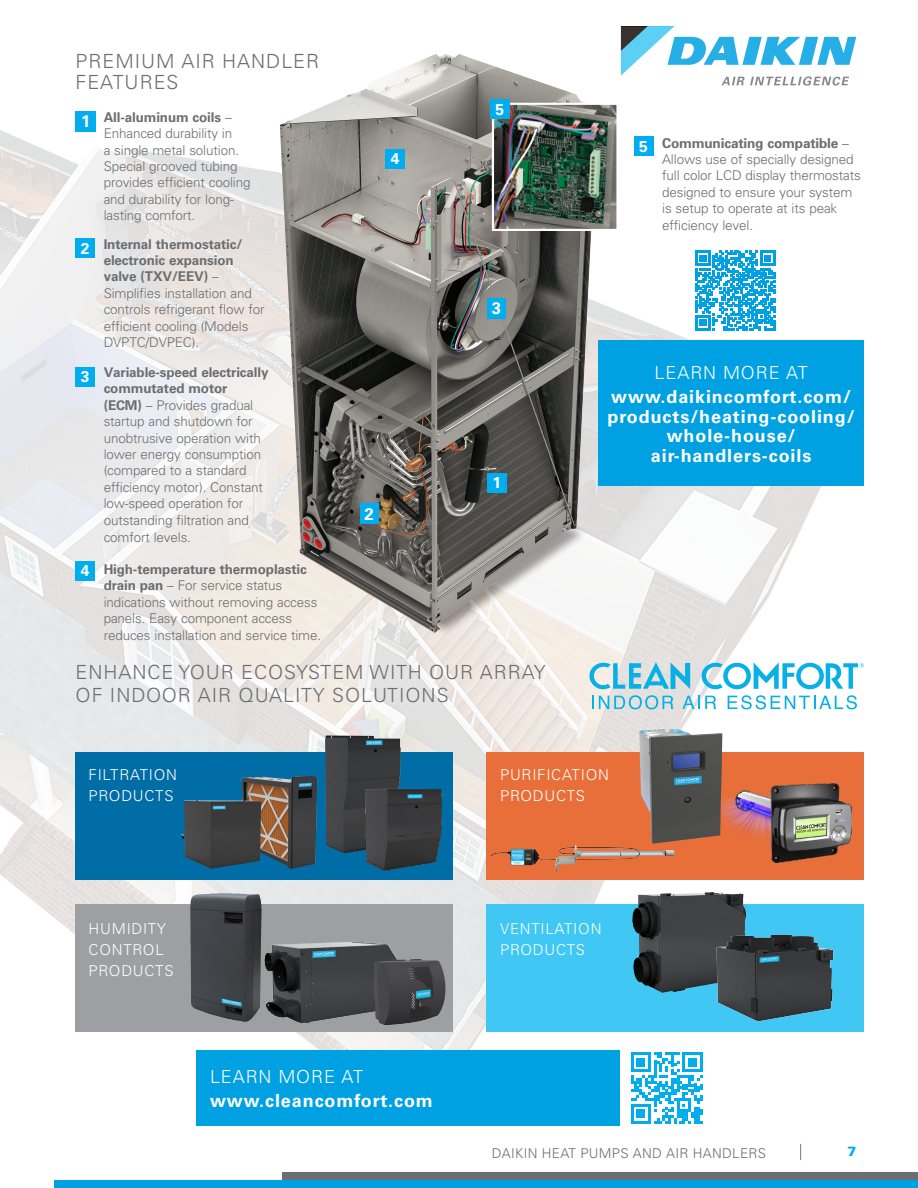
<style>
.page{position:relative;width:918px;height:1188px;background:#fff}
.page>*{position:absolute;margin:0;border:0;box-sizing:border-box;transform-origin:0 0}
.t1{font:300 19.5px/21px "Univers LT Std";letter-spacing:.05em;color:#6c6d70}
.t2{font:700 18px/19.5px "Univers LT Std";letter-spacing:.05em;color:#fff;text-align:center}
.t3{font:300 18px "Univers LT Std";letter-spacing:.05em;color:#fff}
.t4{font:700 16.8px "Univers LT Std";color:#fff}
.t5{font:700 15.75px "Univers LT Std";color:#fff}
.t6{font:300 15px/21px "Univers LT Std";letter-spacing:.05em;color:#fff}
.Hanging_Indent_1{font:300 13.5px/16.4px "Univers";letter-spacing:-.01em;color:#6c6d70}
.Pg{font:300 13.5px "Univers";letter-spacing:.02em;color:#6c6d70}
.Pg-2{font:900 13.5px "Univers LT Std";color:#00aeef}
.s1{font-family:"Univers LT Std";font-weight:700}
.s2{font-weight:700}
</style>
<div class="page">
<img style="left:0;top:27px;width:864px;height:1122px">
<div style="left:76px;top:239px;width:19px;height:19px;background:#00aeef"></div>
<div style="left:76px;top:367px;width:19px;height:19px;background:#00aeef"></div>
<div style="left:76px;top:111px;width:20px;height:20px;background:#00aeef"></div>
<svg style="left:800px;top:1144px;width:1px;height:16px"></svg>
<div style="left:283px;top:1172px;width:635px;height:9px;background:#6c6d70"></div>
<div style="left:54px;top:1180px;width:864px;height:8px;background:#00a1e3"></div>
<div style="left:76px;top:753px;width:377px;height:127px;background:#006da7"></div>
<div style="left:76px;top:904px;width:377px;height:127px;background:#9d9fa2"></div>
<div style="left:486px;top:753px;width:378px;height:127px;background:#e86f39"></div>
<div style="left:486px;top:904px;width:378px;height:127px;background:#40c7f4"></div>
<img style="left:190px;top:893px;width:72px;height:129px">
<img style="left:253px;top:922px;width:152px;height:112px">
<img style="left:242px;top:776px;width:75px;height:93px">
<img style="left:181px;top:800px;width:81px;height:69px">
<img style="left:325px;top:735px;width:76px;height:118px">
<img style="left:355px;top:786px;width:88px;height:85px">
<img style="left:632px;top:892px;width:114px;height:101px">
<img style="left:696px;top:922px;width:138px;height:100px">
<svg style="left:589px;top:662px;width:101px;height:27px;background:#8ccfe2"></svg>
<svg style="left:592px;top:695px;width:81px;height:14px"></svg>
<svg style="left:683px;top:696px;width:33px;height:13px"></svg>
<svg style="left:728px;top:695px;width:129px;height:14px"></svg>
<svg style="left:702px;top:662px;width:162px;height:27px"></svg>
<img style="left:639px;top:729px;width:84px;height:114px">
<img style="left:720px;top:783px;width:131px;height:80px">
<img style="left:374px;top:959px;width:72px;height:66px">
<img style="left:491px;top:843px;width:184px;height:29px">
<div style="left:598px;top:341px;width:266px;height:145px;background:#00a1e3"></div>
<div style="left:197px;top:1050px;width:423px;height:76px;background:#00a1e3"></div>
<svg style="left:631px;top:1052px;width:72px;height:72px"></svg>
<img style="left:409px;top:54px;width:26px;height:12px">
<img style="left:495px;top:106px;width:121px;height:122px">
<div style="left:492px;top:103px;width:127px;height:128px;border:2px solid #fff"></div>
<div style="left:490px;top:99px;width:19px;height:19px;background:#00aeef"></div>
<div style="left:634px;top:136px;width:19px;height:20px;background:#00aeef"></div>
<div style="left:487px;top:473px;width:19px;height:19px;background:#00aeef"></div>
<div style="left:360px;top:503px;width:18px;height:21px;background:#00aeef"></div>
<div style="left:487px;top:298px;width:19px;height:20px;background:#00aeef"></div>
<div style="left:386px;top:149px;width:19px;height:19px;background:#00aeef"></div>
<div style="left:76px;top:561px;width:19px;height:19px;background:#00aeef"></div>
<svg style="left:696px;top:251px;width:79px;height:79px"></svg>
<p class="t1" style="left:76px;top:51px;width:245px">PREMIUM AIR HANDLER<br>FEATURES</p>
<p class="t4" style="left:81px;top:111px;width:11px">1</p>
<p class="t5" style="left:81px;top:239px;width:10px">2</p>
<p class="t5" style="left:81px;top:368px;width:10px">3</p>
<p class="t5" style="left:81px;top:561px;width:10px">4</p>
<p class="Hanging_Indent_1" style="left:104px;top:108px;width:148px"><span class="s1">All-aluminum coils</span> –<br>Enhanced durability in<br>a single metal solution.<br>Special grooved tubing provides efficient cooling and durability for long&shy;lasting comfort.</p>
<p class="Hanging_Indent_1" style="left:104px;top:235px;width:162px"><span class="s1">Internal thermostatic/ electronic expansion valve (TXV/EEV)</span> –<br>Simplifies installation and controls refrigerant flow for efficient cooling (Models<br>DVPTC/DVPEC).</p>
<p class="Hanging_Indent_1" style="left:104px;top:363px;width:166px"><span class="s1">Variable-speed electrically commutated motor (ECM)</span> – Provides gradual startup and shutdown for unobtrusive operation with lower energy consumption (compared to a standard efficiency motor). Constant low-speed operation for outstanding filtration and comfort levels.</p>
<p class="Hanging_Indent_1" style="left:104px;top:561px;width:219px"><span class="s1">High-temperature thermoplastic drain pan</span> – For service status indications without removing access panels. Easy component access reduces installation and service time.</p>
<p class="t5" style="left:391px;top:149px;width:10px">4</p>
<p class="t4" style="left:364px;top:504px;width:11px">2</p>
<p class="t5" style="left:495px;top:100px;width:10px">5</p>
<p class="t4" style="left:492px;top:299px;width:11px">3</p>
<p class="t5" style="left:492px;top:473px;width:10px">1</p>
<p class="t1" style="left:76px;top:660px;width:472px;line-height:23.4px">ENHANCE YOUR ECOSYSTEM WITH OUR ARRAY<br>OF INDOOR AIR QUALITY SOLUTIONS</p>
<p class="t5" style="left:639px;top:137px;width:10px">5</p>
<p class="Hanging_Indent_1" style="left:662px;top:134px;width:200px"><span class="s2">Communicating compatible</span> –<br>Allows use of specially designed full color LCD display thermostats designed to ensure your system is setup to operate at its peak efficiency level.</p>
<p class="t3" style="left:655px;top:362px;width:155px">LEARN MORE AT</p>
<p class="t2" style="left:608px;top:387px;width:249px">www.daikincomfort.com/ products/heating-cooling/ whole-house/ air-handlers-coils</p>
<p class="t6" style="left:89px;top:764px;width:90px">FILTRATION<br>PRODUCTS</p>
<p class="t6" style="left:500px;top:764px;width:110px">PURIFICATION<br>PRODUCTS</p>
<p class="t6" style="left:89px;top:918px;width:86px">HUMIDITY<br>CONTROL<br>PRODUCTS</p>
<p class="t6" style="left:500px;top:918px;width:103px">VENTILATION<br>PRODUCTS</p>
<p class="t3" style="left:210px;top:1066px;width:155px">LEARN MORE AT</p>
<p class="t2" style="left:210px;top:1091px;width:224px">www.cleancomfort.com</p>
<p class="Pg" style="left:492px;top:1145px;width:276px">DAIKIN HEAT PUMPS AND AIR HANDLERS</p>
<p class="Pg-2" style="left:847px;top:1143px;width:11px">7</p>
</div>
